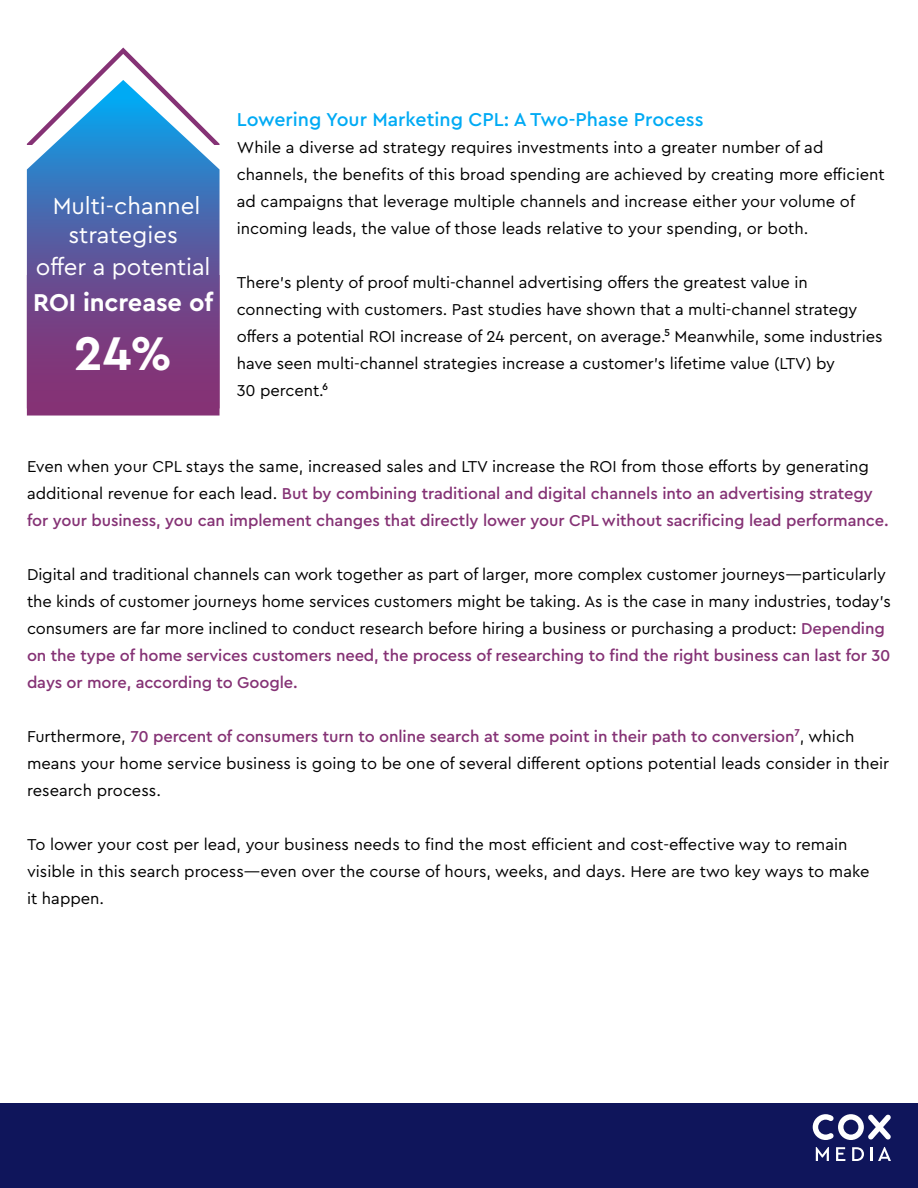
<style>
.page{position:relative;width:918px;height:1188px;background:#fff}
.page>*{position:absolute;margin:0;border:0;box-sizing:border-box;transform-origin:0 0}
.t1{font:700 49.5px "Cera Pro";color:#fff}
.t2{font:700 25.5px "Cera Pro";letter-spacing:-.005em;color:#fff}
.t3{font:24px/28.8px "Cera Pro";color:#fff;text-align:center}
.t4{font:500 19.5px "Cera Pro";color:#00aaf4}
.t5{font:16.5px/27px "Cera Pro";letter-spacing:-.005em;color:#000}
.t6{font:500 16.5px/27px "Cera Pro";letter-spacing:-.005em;color:#853275}
.s1{font-weight:400;color:#000}
.s2{font-weight:500;color:#853275}
</style>
<div class="page">
<div style="left:0;top:1104px;width:918px;height:84px;background:#0f155b"></div>
<svg style="left:813px;top:1114px;width:78px;height:26px"></svg>
<svg style="left:816px;top:1147px;width:13px;height:14px"></svg>
<svg style="left:836px;top:1147px;width:9px;height:14px"></svg>
<svg style="left:852px;top:1147px;width:12px;height:14px"></svg>
<svg style="left:870px;top:1147px;width:2px;height:14px"></svg>
<svg style="left:878px;top:1147px;width:13px;height:14px"></svg>
<svg style="left:26px;top:47px;width:130px;height:364px"></svg>
<div style="left:16px;top:145px;width:221px;height:129px;background:#fff"></div>
<svg style="left:27px;top:80px;width:193px;height:336px;background:#6c69a7"></svg>
<h3 class="t3" style="left:53px;top:190px;width:149px">Multi-channel strategies</h3>
<h3 class="t3" style="left:36px;top:251px;width:176px">offer a potential</h3>
<h2 class="t2" style="left:33px;top:285px;width:181px">ROI increase of</h2>
<h1 class="t1" style="left:74px;top:321px;width:100px">24%</h1>
<p class="t4" style="left:237px;top:106px;width:468px">Lowering Your Marketing CPL: A Two-Phase Process</p>
<p class="t5" style="left:237px;top:133px;width:649px">While a diverse ad strategy requires investments into a greater number of ad channels, the benefits of this broad spending are achieved by creating more efficient ad campaigns that leverage multiple channels and increase either your volume of incoming leads, the value of those leads relative to your spending, or both.</p>
<p class="t5" style="left:237px;top:268px;width:647px">There’s plenty of proof multi-channel advertising offers the greatest value in connecting with customers. Past studies have shown that a multi-channel strategy offers a potential ROI increase of 24 percent, on average.⁵ Meanwhile, some industries have seen multi-channel strategies increase a customer’s lifetime value (LTV) by<br>30 percent.⁶</p>
<p class="t6" style="left:27px;top:453px;width:863px"><span class="s1">Even when your CPL stays the same, increased sales and LTV increase the ROI from those efforts by generating additional revenue for each lead.</span> But by combining traditional and digital channels into an advertising strategy for your business, you can implement changes that directly lower your CPL without sacrificing lead performance.</p>
<p class="t5" style="left:27px;top:561px;width:866px">Digital and traditional channels can work together as part of larger, more complex customer journeys—particularly the kinds of customer journeys home services customers might be taking. As is the case in many industries, today’s consumers are far more inclined to conduct research before hiring a business or purchasing a product: <span class="s2">Depending on the type of home services customers need, the process of researching to find the right business can last for 30 days or more, according to Google.</span></p>
<p class="t5" style="left:27px;top:723px;width:864px">Furthermore, <span class="s2">70 percent of consumers turn to online search at some point in their path to conversion⁷</span>, which means your home service business is going to be one of several different options potential leads consider in their research process.</p>
<p class="t5" style="left:27px;top:831px;width:844px">To lower your cost per lead, your business needs to find the most efficient and cost-effective way to remain visible in this search process—even over the course of hours, weeks, and days. Here are two key ways to make it happen.</p>
</div>
